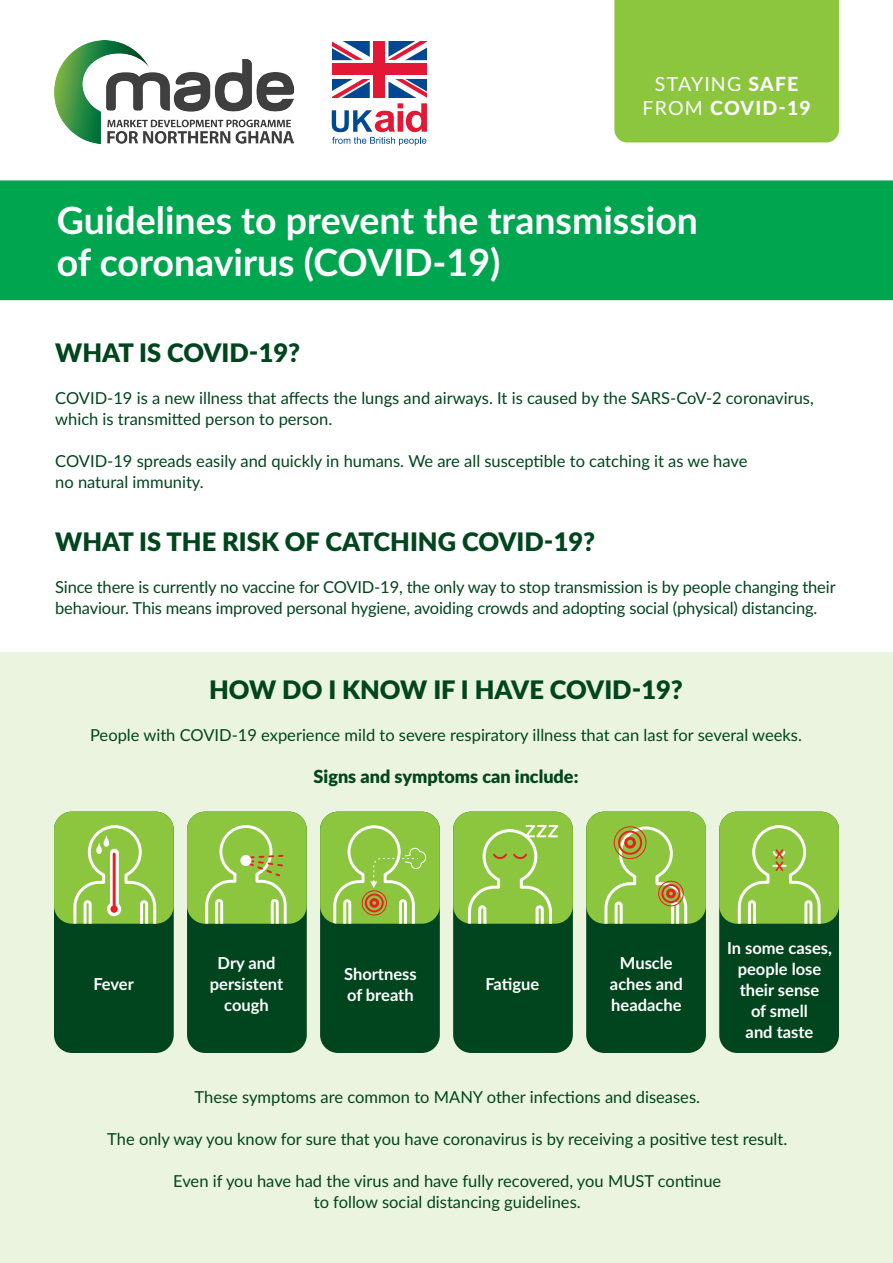
<style>
.page{position:relative;width:893px;height:1263px;background:#fff}
.page>*{position:absolute;margin:0;border:0;box-sizing:border-box;transform-origin:0 0}
.t1{font:700 37.5px "Lato";color:#fff}
.t2{font:900 25.5px "Lato";color:#00451d}
.t3{font:800 19.5px "Lato";letter-spacing:.06em;color:#fff}
.t4{font:19.5px "Lato";letter-spacing:.06em;color:#fff}
.t5{font:900 18px "Lato";color:#00451d}
.t6{font:16.5px/21px "Lato";color:#00451d}
.t7{font:700 16.5px/21px "Lato";color:#fff;text-align:center}
.s1{font-weight:800}
.s2{font-weight:400}
</style>
<div class="page">
<div style="left:0;top:653px;width:893px;height:610px;background:#ebf4de"></div>
<div style="left:0;top:180px;width:893px;height:120px;background:#00a54f"></div>
<div style="left:54px;top:812px;width:120px;height:241px;background:#00451d;border-radius:18px"></div>
<div style="left:187px;top:812px;width:120px;height:241px;background:#00451d;border-radius:18px"></div>
<div style="left:320px;top:812px;width:120px;height:241px;background:#00451d;border-radius:18px"></div>
<div style="left:453px;top:812px;width:120px;height:241px;background:#00451d;border-radius:18px"></div>
<div style="left:586px;top:812px;width:120px;height:241px;background:#00451d;border-radius:18px"></div>
<div style="left:719px;top:812px;width:120px;height:241px;background:#00451d;border-radius:18px"></div>
<div style="left:54px;top:812px;width:120px;height:112px;background:#8bc63e;border-radius:18px"></div>
<svg style="left:72px;top:825px;width:86px;height:99px"></svg>
<div style="left:187px;top:812px;width:120px;height:112px;background:#8bc63e;border-radius:18px"></div>
<svg style="left:204px;top:825px;width:85px;height:99px"></svg>
<div style="left:240px;top:855px;width:11px;height:11px;background:#fff;border-radius:50%"></div>
<div style="left:320px;top:812px;width:120px;height:112px;background:#8bc63e;border-radius:18px"></div>
<svg style="left:332px;top:825px;width:95px;height:99px"></svg>
<div style="left:453px;top:812px;width:120px;height:112px;background:#8bc63e;border-radius:18px"></div>
<svg style="left:466px;top:825px;width:92px;height:99px"></svg>
<div style="left:586px;top:812px;width:120px;height:112px;background:#8bc63e;border-radius:18px"></div>
<svg style="left:603px;top:826px;width:86px;height:98px"></svg>
<div style="left:624px;top:837px;width:12px;height:11px;border:3px solid #ee1d23;border-radius:50%"></div>
<div style="left:618px;top:831px;width:24px;height:24px;border:2px solid #ee1d23;border-radius:50%"></div>
<div style="left:614px;top:826px;width:32px;height:33px;border:1px solid #ee1d23;border-radius:50%"></div>
<div style="left:666px;top:889px;width:10px;height:9px;border:3px solid #ee1d23;border-radius:50%"></div>
<div style="left:661px;top:884px;width:19px;height:19px;border:2px solid #ee1d23;border-radius:50%"></div>
<div style="left:658px;top:881px;width:26px;height:25px;border:1px solid #ee1d23;border-radius:50%"></div>
<div style="left:719px;top:812px;width:120px;height:112px;background:#8bc63e;border-radius:18px"></div>
<svg style="left:736px;top:825px;width:86px;height:99px"></svg>
<img style="left:54px;top:41px;width:240px;height:102px">
<svg style="left:332px;top:103px;width:95px;height:43px"></svg>
<div style="left:373px;top:42px;width:12px;height:55px;background:#e31837"></div>
<div style="left:332px;top:63px;width:94px;height:12px;background:#e31837"></div>
<svg style="left:332px;top:42px;width:38px;height:18px"></svg>
<svg style="left:388px;top:42px;width:38px;height:18px"></svg>
<svg style="left:388px;top:79px;width:38px;height:18px"></svg>
<svg style="left:332px;top:79px;width:38px;height:18px"></svg>
<div style="left:614px;top:0;width:225px;height:142px;background:#8bc63e"></div>
<p class="t4" style="left:655px;top:70px;width:145px">STAYING <span class="s1">SAFE</span></p>
<p class="t3" style="left:643px;top:93px;width:170px"><span class="s2">FROM</span> COVID-19</p>
<p class="t1" style="left:57px;top:193px;width:643px">Guidelines to prevent the transmission</p>
<p class="t1" style="left:57px;top:235px;width:445px">of coronavirus (COVID-19)</p>
<p class="t2" style="left:55px;top:333px;width:247px">WHAT IS COVID-19?</p>
<p class="t6" style="left:55px;top:386px;width:760px">COVID-19 is a new illness that affects the lungs and airways. It is caused by the SARS-CoV-2 coronavirus, which is transmitted person to person.</p>
<p class="t6" style="left:55px;top:449px;width:694px">COVID-19 spreads easily and quickly in humans. We are all susceptible to catching it as we have</p>
<p class="t6" style="left:55px;top:470px;width:150px">no natural immunity.</p>
<p class="t2" style="left:55px;top:522px;width:542px">WHAT IS THE RISK OF CATCHING COVID-19?</p>
<p class="t6" style="left:55px;top:575px;width:782px">Since there is currently no vaccine for COVID-19, the only way to stop transmission is by people changing their behaviour. This means improved personal hygiene, avoiding crowds and adopting social (physical) distancing.</p>
<p class="t2" style="left:209px;top:670px;width:475px">HOW DO I KNOW IF I HAVE COVID-19?</p>
<p class="t6" style="left:90px;top:724px;width:713px">People with COVID-19 experience mild to severe respiratory illness that can last for several weeks.</p>
<p class="t5" style="left:314px;top:763px;width:266px">Signs and symptoms can include:</p>
<p class="t7" style="left:93px;top:972px;width:42px">Fever</p>
<p class="t7" style="left:218px;top:952px;width:59px">Dry and</p>
<p class="t7" style="left:210px;top:973px;width:75px">persistent</p>
<p class="t7" style="left:224px;top:994px;width:46px">cough</p>
<p class="t7" style="left:344px;top:963px;width:74px">Shortness</p>
<p class="t7" style="left:347px;top:984px;width:68px">of breath</p>
<p class="t7" style="left:485px;top:972px;width:55px">Fatigue</p>
<p class="t7" style="left:620px;top:952px;width:54px">Muscle</p>
<p class="t7" style="left:610px;top:973px;width:74px;text-align:left">aches and headache</p>
<p class="t7" style="left:727px;top:937px;width:106px">In some cases, people lose their sense</p>
<p class="t7" style="left:751px;top:1000px;width:58px">of smell</p>
<p class="t7" style="left:746px;top:1021px;width:69px">and taste</p>
<p class="t6" style="left:195px;top:1086px;width:507px">These symptoms are common to MANY other infections and diseases.</p>
<p class="t6" style="left:107px;top:1128px;width:681px">The only way you know for sure that you have coronavirus is by receiving a positive test result.</p>
<p class="t6" style="left:173px;top:1170px;width:550px">Even if you have had the virus and have fully recovered, you MUST continue</p>
<p class="t6" style="left:314px;top:1191px;width:268px">to follow social distancing guidelines.</p>
</div>
